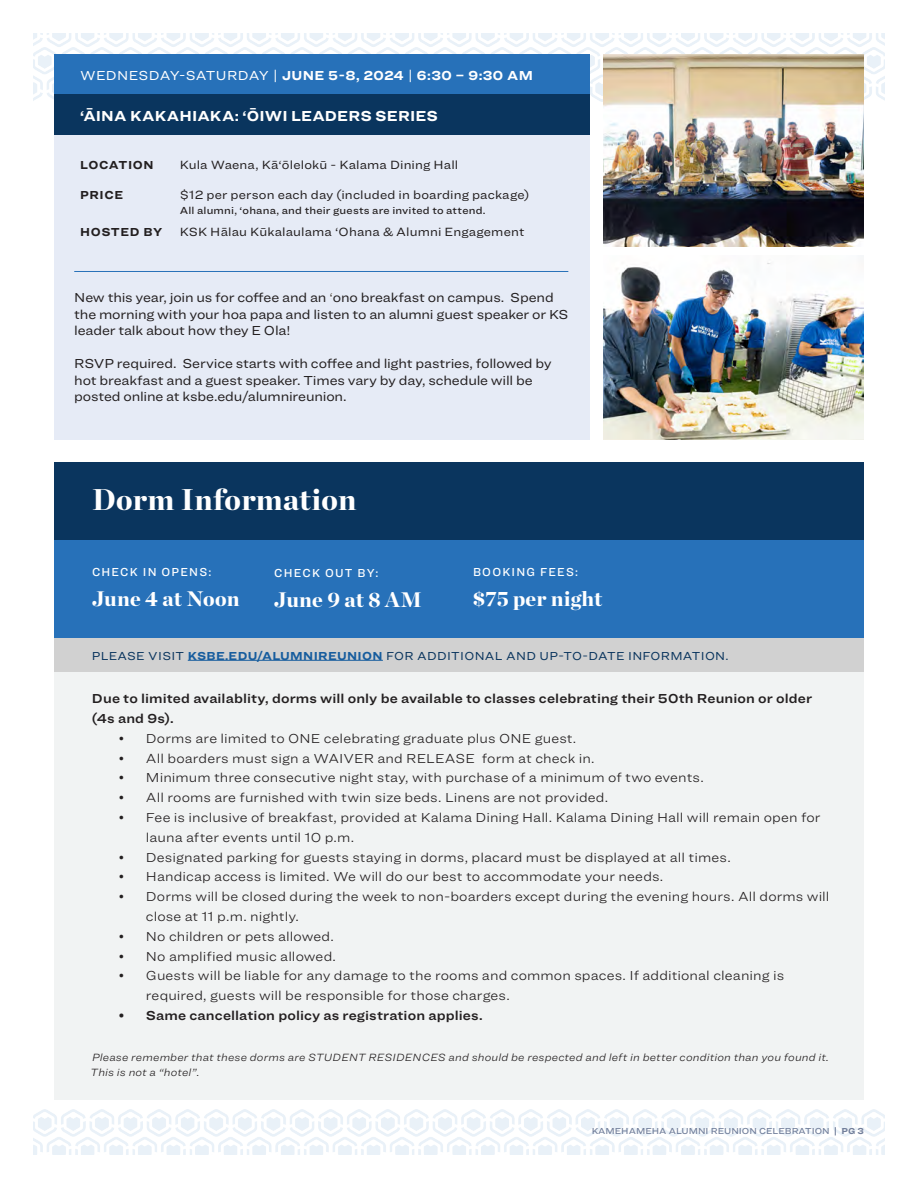
<style>
.page{position:relative;width:918px;height:1188px;background:#fff}
.page>*{position:absolute;margin:0;border:0;box-sizing:border-box;transform-origin:0 0}
.t1{font:900 30px "Chronicle Display";letter-spacing:.01em;color:#fff}
.t2{font:900 21px "Chronicle Display";letter-spacing:.01em;color:#fff}
.t3{font:700 15px "Ringside Wide";letter-spacing:.005em;color:#fff}
.t4{font:300 13.5px/19.8px "Ringside Wide";letter-spacing:.005em;color:#231f20}
.t5{font:13.5px/16.5px "Ringside Wide";letter-spacing:-.015em;color:#231f20}
.t6{font:13.5px/19.8px "Ringside Wide Semi";letter-spacing:.01em;color:#231f20}
.t7{font:700 13.5px "Ringside Wide";letter-spacing:.02em;color:#fff}
.t8{font:12.3px "Ringside Wide";letter-spacing:.01em;color:#231f20}
.t9{font:12px "Ringside Wide";letter-spacing:.025em;color:#0a355e}
.t10{font:500 12px "Ringside";letter-spacing:.1em;color:#fff}
.t11{font:700 12px "Ringside Wide";letter-spacing:.05em;color:#231f20}
.t12{font:italic 300 10.8px/15px "Ringside Wide";letter-spacing:.015em;color:#231f20}
.t13{font:500 10.5px "Ringside Wide";letter-spacing:.015em;color:#231f20}
.t14{font:500 9px "Ringside Wide";color:#727f9b}
.s1{font-weight:400}
.s2{font-weight:300;color:#fff}
.s3{font-weight:700;color:#175d9e}
.s4{font-weight:700}
</style>
<div class="page">
<img style="left:34px;top:34px;width:850px;height:67px">
<img style="left:34px;top:1110px;width:850px;height:44px">
<div style="left:54px;top:672px;width:810px;height:428px;background:#f1f3f3"></div>
<div style="left:54px;top:539px;width:810px;height:100px;background:#2771b9"></div>
<div style="left:54px;top:462px;width:810px;height:77px;background:#0a355e"></div>
<div style="left:54px;top:639px;width:810px;height:33px;background:#d1d1d1"></div>
<hr style="left:188px;top:660px;width:195px;height:1px;background:#175d9e">
<div style="left:54px;top:135px;width:536px;height:305px;background:#e6ebf6"></div>
<div style="left:54px;top:54px;width:536px;height:40px;background:#2771b9"></div>
<div style="left:54px;top:94px;width:536px;height:41px;background:#0a355e"></div>
<hr style="left:74px;top:271px;width:494px;height:1px;background:#2771b9">
<img style="left:604px;top:263px;width:260px;height:177px">
<img style="left:604px;top:54px;width:260px;height:192px">
<p class="t7" style="left:80px;top:65px;width:454px"><span class="s1">WEDNESDAY-SATURDAY |</span> JUNE 5-8, 2024 <span class="s1">|</span> 6:30 – 9:30 AM</p>
<p class="t3" style="left:80px;top:104px;width:359px">‘ĀINA KAKAHIAKA: ‘ŌIWI LEADERS SERIES</p>
<p class="t11" style="left:80px;top:156px;width:75px">LOCATION</p>
<p class="t8" style="left:180px;top:156px;width:280px">Kula Waena, Kā‘ōlelokū - Kalama Dining Hall</p>
<p class="t11" style="left:80px;top:185px;width:45px">PRICE</p>
<p class="t8" style="left:180px;top:186px;width:351px">$12 per person each day (included in boarding package)</p>
<p class="t13" style="left:180px;top:202px;width:307px">All alumni, ‘ohana, and their guests are invited to attend.</p>
<p class="t11" style="left:80px;top:222px;width:84px">HOSTED BY</p>
<p class="t8" style="left:180px;top:223px;width:346px">KSK Hālau Kūkalaulama ‘Ohana &amp; Alumni Engagement</p>
<p class="t5" style="left:74px;top:289px;width:496px">New this year, join us for coffee and an <span class="s2">‘</span>ono breakfast on campus. Spend the morning with your hoa papa and listen to an alumni guest speaker or KS leader talk about how they E Ola!</p>
<p class="t5" style="left:74px;top:355px;width:479px">RSVP required. Service starts with coffee and light pastries, followed by hot breakfast and a guest speaker. Times vary by day, schedule will be posted online at ksbe.edu/alumnireunion.</p>
<p class="t1" style="left:92px;top:475px;width:266px">Dorm Information</p>
<p class="t10" style="left:92px;top:563px;width:121px">CHECK IN OPENS:</p>
<p class="t2" style="left:92px;top:581px;width:149px">June 4 at Noon</p>
<p class="t10" style="left:274px;top:564px;width:106px">CHECK OUT BY:</p>
<p class="t2" style="left:274px;top:582px;width:149px">June 9 at 8 AM</p>
<p class="t10" style="left:473px;top:563px;width:107px">BOOKING FEES:</p>
<p class="t2" style="left:473px;top:581px;width:131px">$75 per night</p>
<p class="t9" style="left:92px;top:647px;width:638px">PLEASE VISIT <span class="s3">KSBE.EDU/ALUMNIREUNION</span> FOR ADDITIONAL AND UP-TO-DATE INFORMATION.</p>
<p class="t6" style="left:92px;top:688px;width:722px">Due to limited availablity, dorms will only be available to classes celebrating their 50th Reunion or older (4s and 9s).</p>
<p class="t4" style="left:119px;top:728px;width:459px">• Dorms are limited to ONE celebrating graduate plus ONE guest.</p>
<p class="t4" style="left:119px;top:748px;width:477px">• All boarders must sign a WAIVER and RELEASE form at check in.</p>
<p class="t4" style="left:119px;top:767px;width:586px">• Minimum three consecutive night stay, with purchase of a minimum of two events.</p>
<p class="t4" style="left:119px;top:787px;width:491px">• All rooms are furnished with twin size beds. Linens are not provided.</p>
<p class="t4" style="left:146px;top:807px;width:676px;text-indent:-27px">• Fee is inclusive of breakfast, provided at Kalama Dining Hall. Kalama Dining Hall will remain open for launa after events until 10 p.m.</p>
<p class="t4" style="left:119px;top:847px;width:613px">• Designated parking for guests staying in dorms, placard must be displayed at all times.</p>
<p class="t4" style="left:119px;top:866px;width:546px">• Handicap access is limited. We will do our best to accommodate your needs.</p>
<p class="t4" style="left:146px;top:886px;width:685px;text-indent:-27px">• Dorms will be closed during the week to non-boarders except during the evening hours. All dorms will close at 11 p.m. nightly.</p>
<p class="t4" style="left:119px;top:926px;width:217px">• No children or pets allowed.</p>
<p class="t4" style="left:119px;top:946px;width:219px">• No amplified music allowed.</p>
<p class="t4" style="left:146px;top:965px;width:640px;text-indent:-27px">• Guests will be liable for any damage to the rooms and common spaces. If additional cleaning is required, guests will be responsible for those charges.</p>
<p class="t6" style="left:119px;top:1005px;width:365px">• Same cancellation policy as registration applies.</p>
<p class="t12" style="left:91px;top:1050px;width:740px">Please remember that these dorms are STUDENT RESIDENCES and should be respected and left in better condition than you found it.<br>This is not a “hotel”.</p>
<p class="t14" style="left:592px;top:1124px;width:274px">KAMEHAMEHA ALUMNI REUNION CELEBRATION <span class="s4">| PG 3</span></p>
</div>
